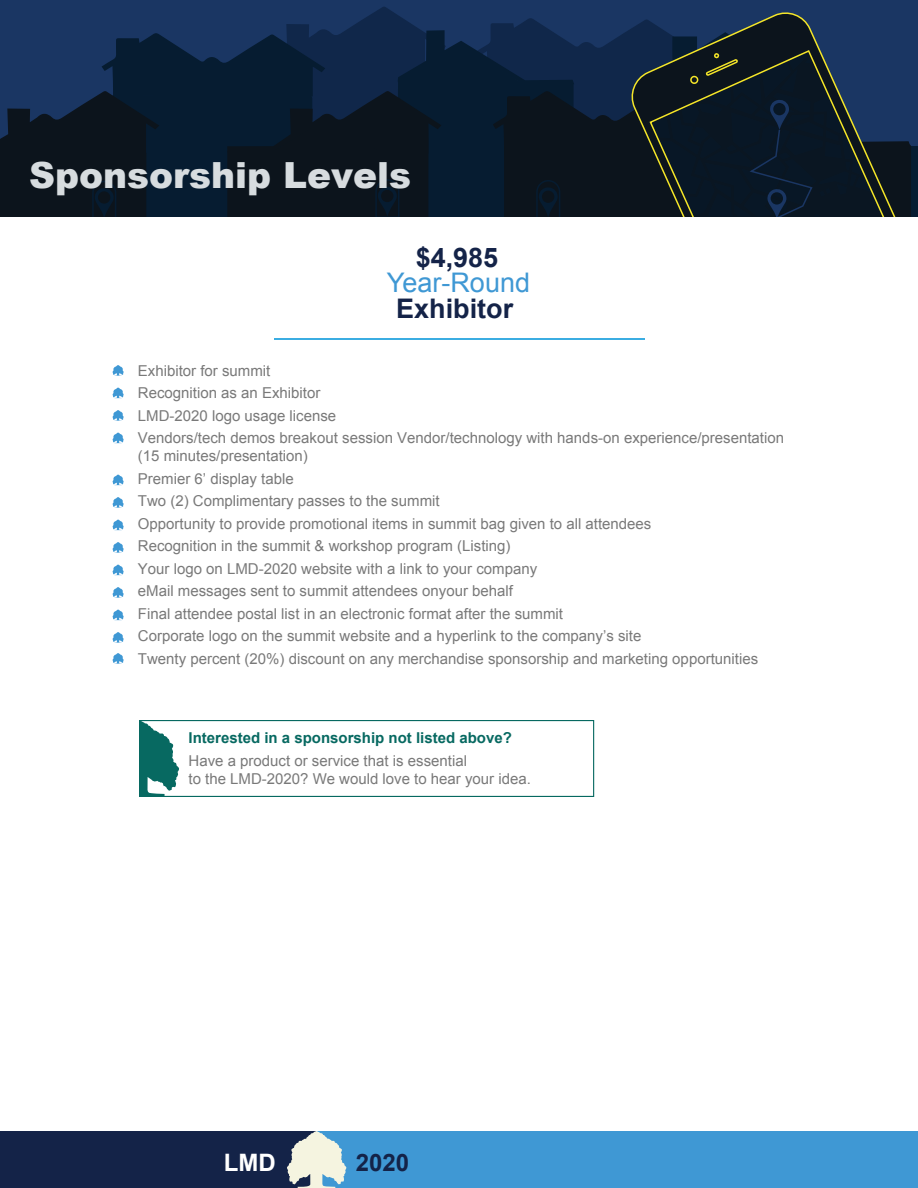
<style>
.page{position:relative;width:918px;height:1188px;background:#fff}
.page>*{position:absolute;margin:0;border:0;box-sizing:border-box;transform-origin:0 0}
.t1{font:900 36px "Arial";color:#d7dcdf}
.t2{font:700 27px "Arial";color:#142348}
.t3{font:27px "Arial";color:#3f98d4}
.t4{font:700 24px "Arial";color:#142348}
.t5{font:700 24px "Arial";color:#fff}
.t6{font:15px/22.5px "Arial";color:#797979}
.t7{font:700 15px "Arial";color:#076961}
</style>
<div class="page">
<div style="left:0;top:0;width:918px;height:216px;background:#1a3663"></div>
<svg style="left:0;top:7px;width:918px;height:210px"></svg>
<svg style="left:112px;top:365px;width:12px;height:11px"></svg>
<svg style="left:112px;top:388px;width:12px;height:10px"></svg>
<svg style="left:112px;top:410px;width:12px;height:11px"></svg>
<svg style="left:112px;top:433px;width:12px;height:10px"></svg>
<svg style="left:112px;top:497px;width:12px;height:11px"></svg>
<svg style="left:112px;top:475px;width:12px;height:10px"></svg>
<svg style="left:112px;top:520px;width:12px;height:10px"></svg>
<svg style="left:112px;top:565px;width:12px;height:10px"></svg>
<svg style="left:112px;top:542px;width:12px;height:11px"></svg>
<svg style="left:112px;top:587px;width:12px;height:11px"></svg>
<svg style="left:112px;top:610px;width:12px;height:10px"></svg>
<svg style="left:112px;top:653px;width:12px;height:11px"></svg>
<svg style="left:112px;top:632px;width:12px;height:11px"></svg>
<hr style="left:275px;top:338px;width:370px;height:2px;background:#3bade2">
<div style="left:0;top:1131px;width:318px;height:57px;background:#142348"></div>
<div style="left:316px;top:1131px;width:602px;height:57px;background:#3f98d4"></div>
<svg style="left:287px;top:1131px;width:60px;height:57px"></svg>
<svg style="left:139px;top:720px;width:455px;height:77px"></svg>
<h1 class="t1" style="left:29px;top:149px;width:384px">Sponsorship Levels</h1>
<h2 class="t2" style="left:416px;top:238px;width:84px">$4,985</h2>
<h2 class="t3" style="left:387px;top:264px;width:145px">Year-Round</h2>
<h2 class="t2" style="left:396px;top:289px;width:119px">Exhibitor</h2>
<p class="t6" style="left:138px;top:359px;width:648px">Exhibitor for summit<br>Recognition as an Exhibitor<br>LMD-2020 logo usage license<br>Vendors/tech demos breakout session Vendor/technology with hands-on experience/presentation</p>
<p class="t6" style="left:138px;top:445px;width:622px">(15 minutes/presentation)<br>Premier 6’ display table<br>Two (2) Complimentary passes to the summit<br>Opportunity to provide promotional items in summit bag given to all attendees<br>Recognition in the summit &amp; workshop program (Listing)<br>Your logo on LMD-2020 website with a link to your company<br>eMail messages sent to summit attendees onyour behalf<br>Final attendee postal list in an electronic format after the summit<br>Corporate logo on the summit website and a hyperlink to the company’s site<br>Twenty percent (20%) discount on any merchandise sponsorship and marketing opportunities</p>
<p class="t7" style="left:189px;top:727px;width:325px">Interested in a sponsorship not listed above?</p>
<p class="t6" style="left:189px;top:751px;width:344px;line-height:18px">Have a product or service that is essential<br>to the LMD-2020? We would love to hear your idea.</p>
<h3 class="t5" style="left:224px;top:1145px;width:53px">LMD</h3>
<h3 class="t4" style="left:356px;top:1145px;width:55px">2020</h3>
</div>
